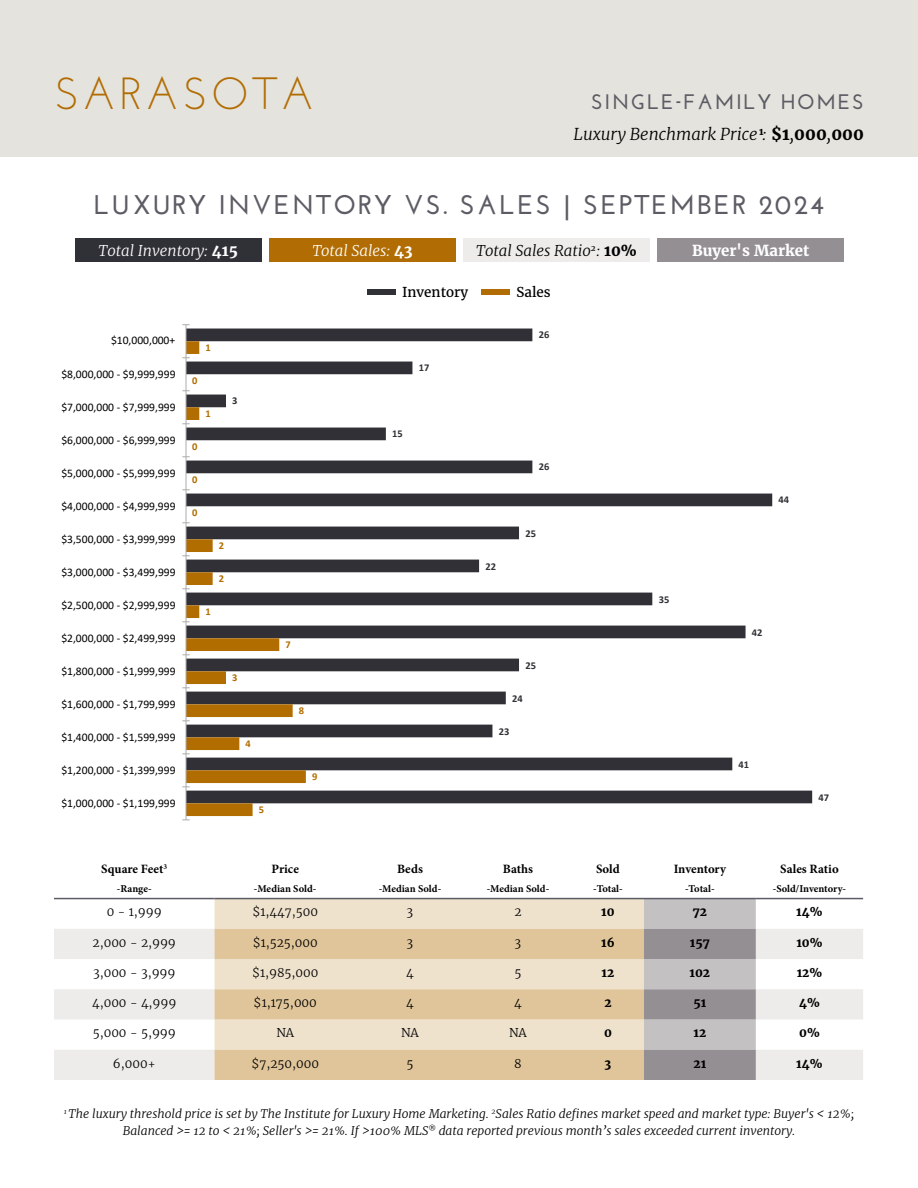
<style>
.page{position:relative;width:918px;height:1188px;background:#fff}
.page>*{position:absolute;margin:0;border:0;box-sizing:border-box;transform-origin:0 0}
.t1{font:45px "Josefin Sans";letter-spacing:.08em;color:#b16d03}
.t2{font:700 27px "Josefin Sans";letter-spacing:.08em;color:#5c5c65}
.t3{font:700 21px "Josefin Sans";letter-spacing:.08em;color:#5c5c65}
.t4{font:italic 300 16.5px "Merriweather";color:#000}
.t5{font:italic 300 15px "Merriweather";color:#fff}
.t6{font:italic 300 15px "Merriweather";color:#000}
.t7{font:700 15px "Merriweather";color:#fff}
.t8{font:13.5px "Merriweather";color:#000}
.t9{font:700 12.75px "Minion Pro";color:#000}
.t10{font:italic 300 12px/16.5px "Merriweather";color:#000;text-align:center}
.t11{font:300 12px "Merriweather";color:#000}
.t12{font:700 12px "Merriweather";color:#000}
.t13{font:11.55px "Calibri";color:#000}
.t14{font:700 10.5px "Minion Pro";color:#000}
.t15{font:700 10.5px "Calibri";color:#303036}
.t16{font:700 10.5px "Calibri";color:#b26d01}
.s1{font-weight:700;font-style:normal}
</style>
<div class="page">
<div style="left:0;top:0;width:918px;height:158px;background:#e5e3dd"></div>
<div style="left:215px;top:899px;width:429px;height:30px;background:#efe2cd"></div>
<svg style="left:54px;top:929px;width:809px;height:151px;fill:#edecea"></svg>
<svg style="left:215px;top:929px;width:429px;height:151px;background:#e6d0ae"></svg>
<svg style="left:644px;top:899px;width:112px;height:181px;background:#aca8ab"></svg>
<hr style="left:54px;top:898px;width:161px;height:1px;background:#5c5c65">
<hr style="left:215px;top:898px;width:141px;height:1px;background:#5c5c65">
<hr style="left:356px;top:898px;width:108px;height:1px;background:#5c5c65">
<hr style="left:464px;top:898px;width:108px;height:1px;background:#5c5c65">
<hr style="left:572px;top:898px;width:72px;height:1px;background:#5c5c65">
<hr style="left:644px;top:898px;width:112px;height:1px;background:#5c5c65">
<hr style="left:756px;top:898px;width:107px;height:1px;background:#5c5c65">
<svg style="left:187px;top:329px;width:625px;height:474px"></svg>
<svg style="left:187px;top:341px;width:119px;height:475px"></svg>
<hr style="left:186px;top:325px;width:1px;height:495px;background:#afabab">
<div style="left:367px;top:289px;width:29px;height:5px;background:#303037"></div>
<div style="left:482px;top:289px;width:28px;height:5px;background:#b16d03"></div>
<div style="left:657px;top:238px;width:187px;height:24px;background:#948f93"></div>
<div style="left:75px;top:238px;width:187px;height:24px;background:#303037"></div>
<div style="left:269px;top:238px;width:187px;height:24px;background:#b16d03"></div>
<div style="left:463px;top:238px;width:187px;height:24px;background:#edecea"></div>
<h1 class="t1" style="left:54px;top:65px;width:262px">SARASOTA</h1>
<h3 class="t3" style="left:591px;top:89px;width:274px">SINGLE-FAMILY HOMES</h3>
<h3 class="t4" style="left:574px;top:122px;width:292px">Luxury Benchmark Price <sup>1</sup>: <span class="s1">$1</span>,<span class="s1">000</span>,<span class="s1">000</span></h3>
<h2 class="t2" style="left:94px;top:188px;width:732px">LUXURY INVENTORY VS. SALES | SEPTEMBER 2024</h2>
<p class="t5" style="left:99px;top:240px;width:141px">Total Inventory: <span class="s1">415</span></p>
<p class="t5" style="left:312px;top:240px;width:102px">Total Sales: <span class="s1">43</span></p>
<p class="t6" style="left:476px;top:240px;width:162px">Total Sales Ratio<sup>2</sup> : <span class="s1">10%</span></p>
<p class="t7" style="left:692px;top:241px;width:119px">Buyer's Market</p>
<p class="t13" style="left:111px;top:333px;width:66px">$10,000,000+</p>
<p class="t13" style="left:61px;top:366px;width:116px">$8,000,000 - $9,999,999</p>
<p class="t13" style="left:61px;top:399px;width:116px">$7,000,000 - $7,999,999</p>
<p class="t13" style="left:61px;top:432px;width:116px">$6,000,000 - $6,999,999</p>
<p class="t13" style="left:61px;top:465px;width:116px">$5,000,000 - $5,999,999</p>
<p class="t13" style="left:61px;top:498px;width:116px">$4,000,000 - $4,999,999</p>
<p class="t13" style="left:61px;top:531px;width:116px">$3,500,000 - $3,999,999</p>
<p class="t13" style="left:61px;top:564px;width:116px">$3,000,000 - $3,499,999</p>
<p class="t13" style="left:61px;top:597px;width:116px">$2,500,000 - $2,999,999</p>
<p class="t13" style="left:61px;top:630px;width:116px">$2,000,000 - $2,499,999</p>
<p class="t13" style="left:61px;top:663px;width:116px">$1,800,000 - $1,999,999</p>
<p class="t13" style="left:61px;top:696px;width:116px">$1,600,000 - $1,799,999</p>
<p class="t13" style="left:61px;top:729px;width:116px">$1,400,000 - $1,599,999</p>
<p class="t13" style="left:61px;top:762px;width:116px">$1,200,000 - $1,399,999</p>
<p class="t13" style="left:61px;top:795px;width:116px">$1,000,000 - $1,199,999</p>
<p class="t16" style="left:206px;top:340px;width:7px">1</p>
<p class="t16" style="left:192px;top:373px;width:7px">0</p>
<p class="t16" style="left:206px;top:406px;width:7px">1</p>
<p class="t15" style="left:232px;top:394px;width:7px">3</p>
<p class="t16" style="left:192px;top:439px;width:7px">0</p>
<p class="t16" style="left:192px;top:472px;width:7px">0</p>
<p class="t16" style="left:192px;top:505px;width:7px">0</p>
<p class="t16" style="left:219px;top:538px;width:7px">2</p>
<p class="t16" style="left:219px;top:571px;width:7px">2</p>
<p class="t16" style="left:206px;top:604px;width:7px">1</p>
<p class="t16" style="left:232px;top:670px;width:7px">3</p>
<p class="t16" style="left:246px;top:736px;width:7px">4</p>
<p class="t16" style="left:259px;top:803px;width:7px">5</p>
<p class="t16" style="left:286px;top:637px;width:7px">7</p>
<p class="t16" style="left:299px;top:703px;width:7px">8</p>
<p class="t16" style="left:312px;top:769px;width:7px">9</p>
<p class="t9" style="left:101px;top:860px;width:67px">Square Feet<sup>3</sup></p>
<p class="t14" style="left:117px;top:882px;width:36px">-Range-</p>
<p class="t9" style="left:272px;top:860px;width:29px">Price</p>
<p class="t14" style="left:254px;top:882px;width:64px">-Median Sold-</p>
<p class="t8" style="left:402px;top:284px;width:68px">Inventory</p>
<p class="t8" style="left:516px;top:284px;width:36px">Sales</p>
<p class="t15" style="left:419px;top:360px;width:12px">17</p>
<p class="t15" style="left:392px;top:427px;width:12px">15</p>
<p class="t15" style="left:539px;top:327px;width:12px">26</p>
<p class="t15" style="left:539px;top:460px;width:12px">26</p>
<p class="t15" style="left:485px;top:559px;width:12px">22</p>
<p class="t15" style="left:525px;top:526px;width:12px">25</p>
<p class="t15" style="left:525px;top:658px;width:12px">25</p>
<p class="t15" style="left:512px;top:691px;width:12px">24</p>
<p class="t15" style="left:499px;top:724px;width:12px">23</p>
<p class="t9" style="left:397px;top:860px;width:27px">Beds</p>
<p class="t14" style="left:379px;top:882px;width:64px">-Median Sold-</p>
<p class="t9" style="left:503px;top:860px;width:32px">Baths</p>
<p class="t14" style="left:487px;top:882px;width:64px">-Median Sold-</p>
<p class="t15" style="left:659px;top:592px;width:12px">35</p>
<p class="t15" style="left:779px;top:493px;width:12px">44</p>
<p class="t15" style="left:752px;top:625px;width:12px">42</p>
<p class="t9" style="left:596px;top:860px;width:25px">Sold</p>
<p class="t14" style="left:593px;top:882px;width:31px">-Total-</p>
<p class="t15" style="left:739px;top:757px;width:12px">41</p>
<p class="t15" style="left:819px;top:790px;width:12px">47</p>
<p class="t9" style="left:674px;top:860px;width:54px">Inventory</p>
<p class="t14" style="left:685px;top:882px;width:31px">-Total-</p>
<p class="t9" style="left:780px;top:860px;width:60px">Sales Ratio</p>
<p class="t14" style="left:773px;top:882px;width:75px">-Sold/Inventory-</p>
<p class="t11" style="left:107px;top:905px;width:56px">0 - 1,999</p>
<p class="t11" style="left:252px;top:905px;width:67px">$1,447,500</p>
<p class="t11" style="left:407px;top:905px;width:8px">3</p>
<p class="t11" style="left:514px;top:905px;width:9px">2</p>
<p class="t12" style="left:601px;top:905px;width:15px">10</p>
<p class="t12" style="left:693px;top:905px;width:16px">72</p>
<p class="t12" style="left:796px;top:905px;width:28px">14%</p>
<p class="t11" style="left:93px;top:935px;width:85px">2,000 - 2,999</p>
<p class="t11" style="left:253px;top:935px;width:67px">$1,525,000</p>
<p class="t11" style="left:407px;top:935px;width:8px">3</p>
<p class="t11" style="left:515px;top:935px;width:8px">3</p>
<p class="t12" style="left:601px;top:935px;width:15px">16</p>
<p class="t12" style="left:690px;top:935px;width:21px">157</p>
<p class="t12" style="left:796px;top:935px;width:28px">10%</p>
<p class="t11" style="left:93px;top:965px;width:84px">3,000 - 3,999</p>
<p class="t11" style="left:252px;top:965px;width:68px">$1,985,000</p>
<p class="t11" style="left:406px;top:965px;width:9px">4</p>
<p class="t11" style="left:514px;top:965px;width:8px">5</p>
<p class="t12" style="left:602px;top:965px;width:14px">12</p>
<p class="t12" style="left:690px;top:965px;width:22px">102</p>
<p class="t12" style="left:797px;top:965px;width:27px">12%</p>
<p class="t11" style="left:92px;top:995px;width:86px">4,000 - 4,999</p>
<p class="t11" style="left:254px;top:995px;width:65px">$1,175,000</p>
<p class="t11" style="left:406px;top:995px;width:9px">4</p>
<p class="t11" style="left:514px;top:995px;width:9px">4</p>
<p class="t12" style="left:604px;top:995px;width:9px">2</p>
<p class="t12" style="left:693px;top:995px;width:14px">51</p>
<p class="t12" style="left:799px;top:995px;width:22px">4%</p>
<p class="t11" style="left:93px;top:1026px;width:85px">5,000 - 5,999</p>
<p class="t11" style="left:276px;top:1026px;width:19px">NA</p>
<p class="t11" style="left:401px;top:1026px;width:19px">NA</p>
<p class="t11" style="left:509px;top:1026px;width:19px">NA</p>
<p class="t12" style="left:604px;top:1026px;width:9px">0</p>
<p class="t12" style="left:694px;top:1026px;width:14px">12</p>
<p class="t12" style="left:799px;top:1026px;width:22px">0%</p>
<p class="t11" style="left:113px;top:1056px;width:44px">6,000+</p>
<p class="t11" style="left:251px;top:1056px;width:69px">$7,250,000</p>
<p class="t11" style="left:406px;top:1056px;width:8px">5</p>
<p class="t11" style="left:514px;top:1056px;width:9px">8</p>
<p class="t12" style="left:605px;top:1056px;width:8px">3</p>
<p class="t12" style="left:694px;top:1056px;width:14px">21</p>
<p class="t12" style="left:796px;top:1056px;width:28px">14%</p>
<p class="t10" style="left:64px;top:1105px;width:792px"><sup>1</sup> The luxury threshold price is set by The Institute for Luxury Home Marketing. <sup>2</sup>Sales Ratio defines market speed and market type: Buyer's &lt; 12%;<br>Balanced &gt;= 12 to &lt; 21%; Seller's &gt;= 21%. If &gt;100% MLS<sup>®</sup> data reported previous month’s sales exceeded current inventory.</p>
</div>
